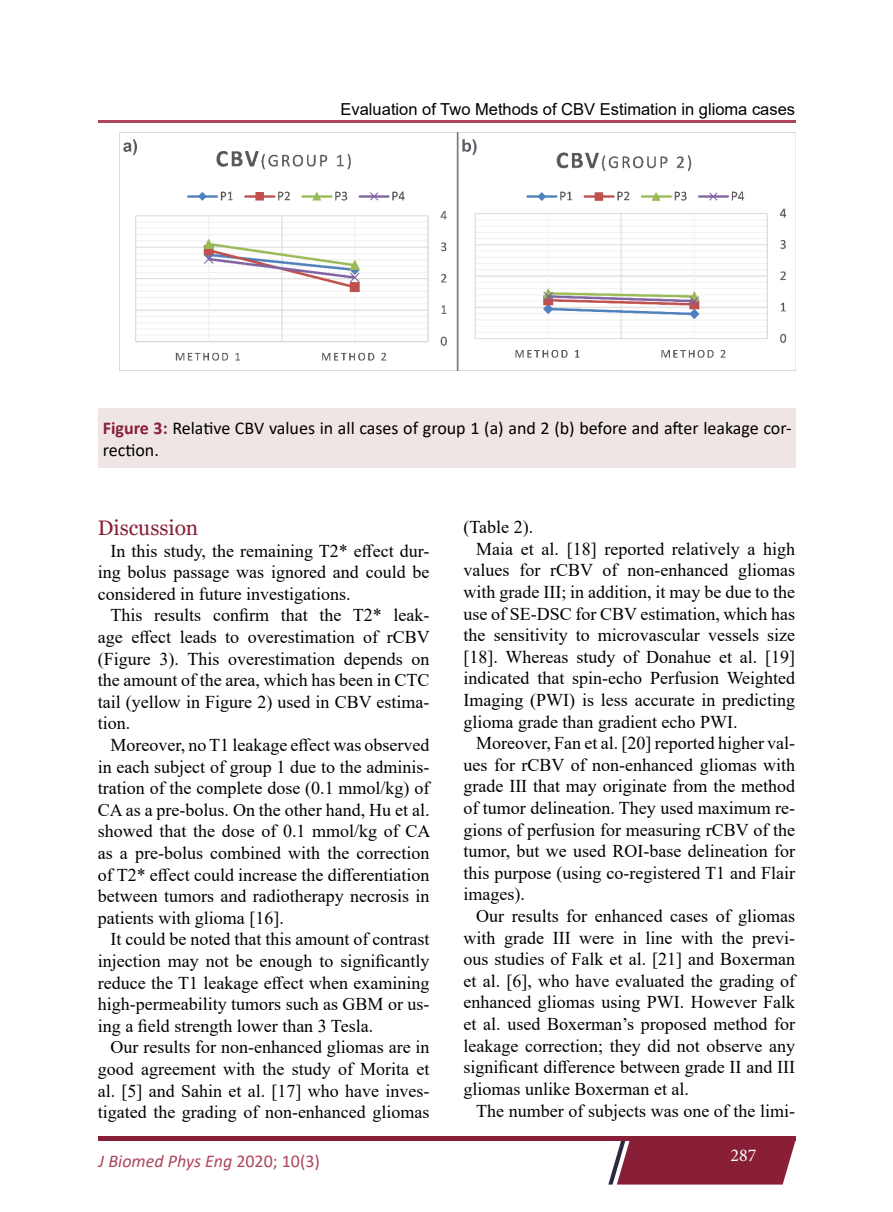
<style>
.page{position:relative;width:893px;height:1212px;background:#fff}
.page>*{position:absolute;margin:0;border:0;box-sizing:border-box;transform-origin:0 0}
.t1{font:21px "Georgia";color:#891f36}
.t2{font:18px/21.6px "Times New Roman";color:#000;text-align:justify}
.t3{font:18px/21.6px "Calibri";color:#000}
.t4{font:italic 18px "Calibri";color:#ad465c}
.t5{font:18px "Minion Pro";color:#fff}
.t6{font:16.5px "Arial";color:#000}
.s1{font-weight:700;color:#891f36}
.s2{font-style:normal}
</style>
<div class="page">
<div style="left:98px;top:1136px;width:697px;height:5px;background:#891f36"></div>
<svg style="left:608px;top:1141px;width:187px;height:43px;background:#913348"></svg>
<hr style="left:98px;top:120px;width:698px;height:2px;background:#ad465c">
<img style="left:119px;top:133px;width:677px;height:238px">
<div style="left:99px;top:408px;width:697px;height:60px;background:#f0e5e5"></div>
<p class="t6" style="left:341px;top:98px;width:456px">Evaluation of Two Methods of CBV Estimation in glioma cases</p>
<p class="t3" style="left:103px;top:417px;width:690px"><span class="s1">Figure 3:</span> Relative CBV values in all cases of group 1 (a) and 2 (b) before and after leakage cor&shy;rection.</p>
<p class="t1" style="left:98px;top:515px;width:102px">Discussion</p>
<p class="t2" style="left:98px;top:539px;width:333px;text-indent:13px">In this study, the remaining T2* effect dur&shy;ing bolus passage was ignored and could be considered in future investigations.</p>
<p class="t2" style="left:98px;top:604px;width:333px;text-indent:13px">This results confirm that the T2* leak&shy;age effect leads to overestimation of rCBV (Figure 3). This overestimation depends on the amount of the area, which has been in CTC tail (yellow in Figure 2) used in CBV estima&shy;tion.</p>
<p class="t2" style="left:98px;top:733px;width:334px;text-indent:13px">Moreover, no T1 leakage effect was observed in each subject of group 1 due to the adminis&shy;tration of the complete dose (0.1 mmol/kg) of CA as a pre-bolus. On the other hand, Hu et al. showed that the dose of 0.1 mmol/kg of CA as a pre-bolus combined with the correction of T2* effect could increase the differentiation between tumors and radiotherapy necrosis in patients with glioma [16].</p>
<p class="t2" style="left:98px;top:928px;width:333px;text-indent:13px">It could be noted that this amount of contrast injection may not be enough to significantly reduce the T1 leakage effect when examining high-permeability tumors such as GBM or us&shy;ing a field strength lower than 3 Tesla.</p>
<p class="t2" style="left:98px;top:1036px;width:333px;text-indent:13px">Our results for non-enhanced gliomas are in good agreement with the study of Morita et al. [5] and Sahin et al. [17] who have inves&shy;tigated the grading of non-enhanced gliomas</p>
<p class="t4" style="left:99px;top:1148px;width:223px">J Biomed Phys Eng <span class="s2">2020; 10(3)</span></p>
<p class="t2" style="left:463px;top:516px;width:71px">(Table 2).</p>
<p class="t2" style="left:476px;top:537px;width:320px">Maia et al. [18] reported relatively a high</p>
<p class="t2" style="left:463px;top:559px;width:333px">values for rCBV of non-enhanced gliomas</p>
<p class="t2" style="left:463px;top:581px;width:333px">with grade III; in addition, it may be due to the</p>
<p class="t2" style="left:463px;top:602px;width:333px">use of SE-DSC for CBV estimation, which has</p>
<p class="t2" style="left:463px;top:624px;width:333px">the sensitivity to microvascular vessels size</p>
<p class="t2" style="left:463px;top:645px;width:333px">[18]. Whereas study of Donahue et al. [19]</p>
<p class="t2" style="left:463px;top:667px;width:333px">indicated that spin-echo Perfusion Weighted</p>
<p class="t2" style="left:463px;top:689px;width:333px">Imaging (PWI) is less accurate in predicting</p>
<p class="t2" style="left:463px;top:710px;width:275px">glioma grade than gradient echo PWI.</p>
<p class="t2" style="left:476px;top:732px;width:320px">Moreover, Fan et al. [20] reported higher val-</p>
<p class="t2" style="left:463px;top:753px;width:333px">ues for rCBV of non-enhanced gliomas with</p>
<p class="t2" style="left:463px;top:775px;width:333px">grade III that may originate from the method</p>
<p class="t2" style="left:463px;top:797px;width:333px">of tumor delineation. They used maximum re-</p>
<p class="t2" style="left:463px;top:818px;width:333px">gions of perfusion for measuring rCBV of the</p>
<p class="t2" style="left:463px;top:840px;width:333px">tumor, but we used ROI-base delineation for</p>
<p class="t2" style="left:463px;top:861px;width:333px">this purpose (using co-registered T1 and Flair</p>
<p class="t2" style="left:463px;top:883px;width:63px">images).</p>
<p class="t2" style="left:476px;top:905px;width:320px">Our results for enhanced cases of gliomas</p>
<p class="t2" style="left:463px;top:926px;width:333px">with grade III were in line with the previ-</p>
<p class="t2" style="left:463px;top:948px;width:333px">ous studies of Falk et al. [21] and Boxerman</p>
<p class="t2" style="left:463px;top:969px;width:333px">et al. [6], who have evaluated the grading of</p>
<p class="t2" style="left:463px;top:991px;width:333px">enhanced gliomas using PWI. However Falk</p>
<p class="t2" style="left:463px;top:1013px;width:333px">et al. used Boxerman’s proposed method for</p>
<p class="t2" style="left:463px;top:1034px;width:333px">leakage correction; they did not observe any</p>
<p class="t2" style="left:463px;top:1056px;width:333px">significant difference between grade II and III</p>
<p class="t2" style="left:463px;top:1077px;width:227px">gliomas unlike Boxerman et al.</p>
<p class="t2" style="left:476px;top:1099px;width:320px">The number of subjects was one of the limi-</p>
<p class="t5" style="left:730px;top:1143px;width:27px">287</p>
</div>
